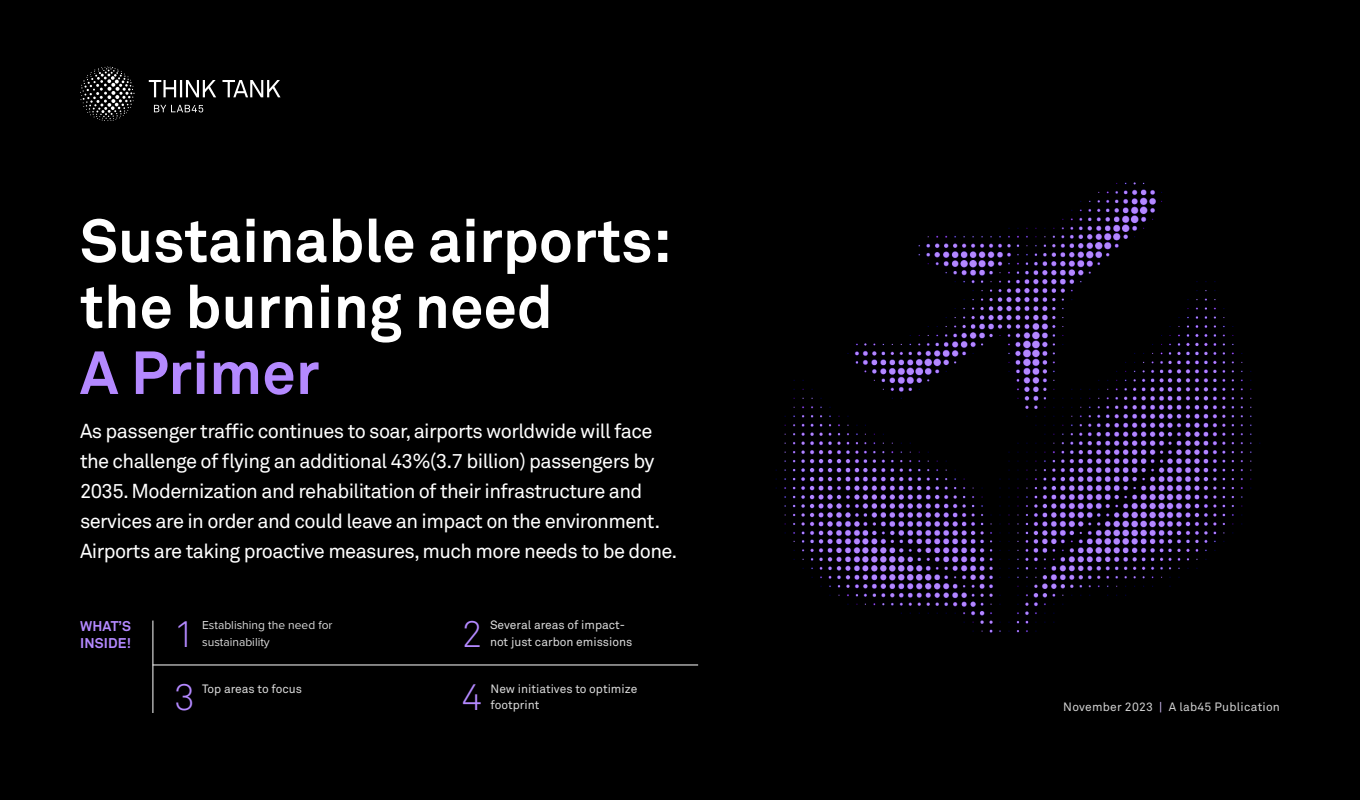
<style>
.page{position:relative;width:1360px;height:800px;background:#000}
.page>*{position:absolute;margin:0;border:0;box-sizing:border-box;transform-origin:0 0}
.t1{font:700 60px "Wipro Akkurat";color:#fff}
.t2{font:700 60px "Wipro Akkurat";color:#b489ff}
.t3{font:300 37px "Wipro Akkurat";color:#b489ff}
.Cover_Bodycopy__White{font:20px/30px "Wipro Akkurat";letter-spacing:-.03em;color:#fff}
.t4{font:700 14px/16.8px "Wipro Akkurat";letter-spacing:.01em;color:#b489ff}
.Cover_Index__White{font:12px/16.4px "Wipro Akkurat";color:#dcdcdc}
.Cover_Index{font:12px/16.4px "Proxima Nova";color:#dcdcdc}
.t5{font:12px "Wipro Akkurat";letter-spacing:.02em;color:#d2d2d2}
.s1{color:#dac4ff}
</style>
<div class="page">
<hr style="left:153px;top:665px;width:545px;height:1px;background:#fff">
<hr style="left:153px;top:621px;width:1px;height:92px;background:#fff">
<svg style="left:80px;top:67px;width:201px;height:54px"></svg>
<img style="left:775px;top:182px;width:486px;height:451px">
<p class="t1" style="left:80px;top:204px;width:593px">Sustainable airports:</p>
<p class="t1" style="left:80px;top:270px;width:474px">the burning need</p>
<p class="t2" style="left:80px;top:336px;width:241px">A Primer</p>
<p class="Cover_Bodycopy__White" style="left:80px;top:416px;width:599px">As passenger traffic continues to soar, airports worldwide will face the challenge of flying an additional 43%(3.7 billion) passengers by 2035. Modernization and rehabilitation of their infrastructure and services are in order and could leave an impact on the environment.<br>Airports are taking proactive measures, much more needs to be done.</p>
<p class="t4" style="left:80px;top:618px;width:53px">WHAT’S<br>INSIDE!</p>
<h2 class="t3" style="left:174px;top:612px;width:23px">1</h2>
<h2 class="t3" style="left:461px;top:612px;width:23px">2</h2>
<h2 class="t3" style="left:174px;top:675px;width:23px">3</h2>
<h2 class="t3" style="left:461px;top:675px;width:23px">4</h2>
<p class="Cover_Index" style="left:202px;top:617px;width:132px">Establishing the need for sustainability</p>
<p class="Cover_Index__White" style="left:490px;top:617px;width:144px">Several areas of impact&shy;not just carbon emissions</p>
<p class="Cover_Index__White" style="left:491px;top:681px;width:148px">New initiatives to optimize footprint</p>
<p class="Cover_Index__White" style="left:202px;top:681px;width:101px">Top areas to focus</p>
<p class="t5" style="left:1063px;top:700px;width:218px">November 2023 <span class="s1">|</span> A lab45 Publication</p>
</div>
